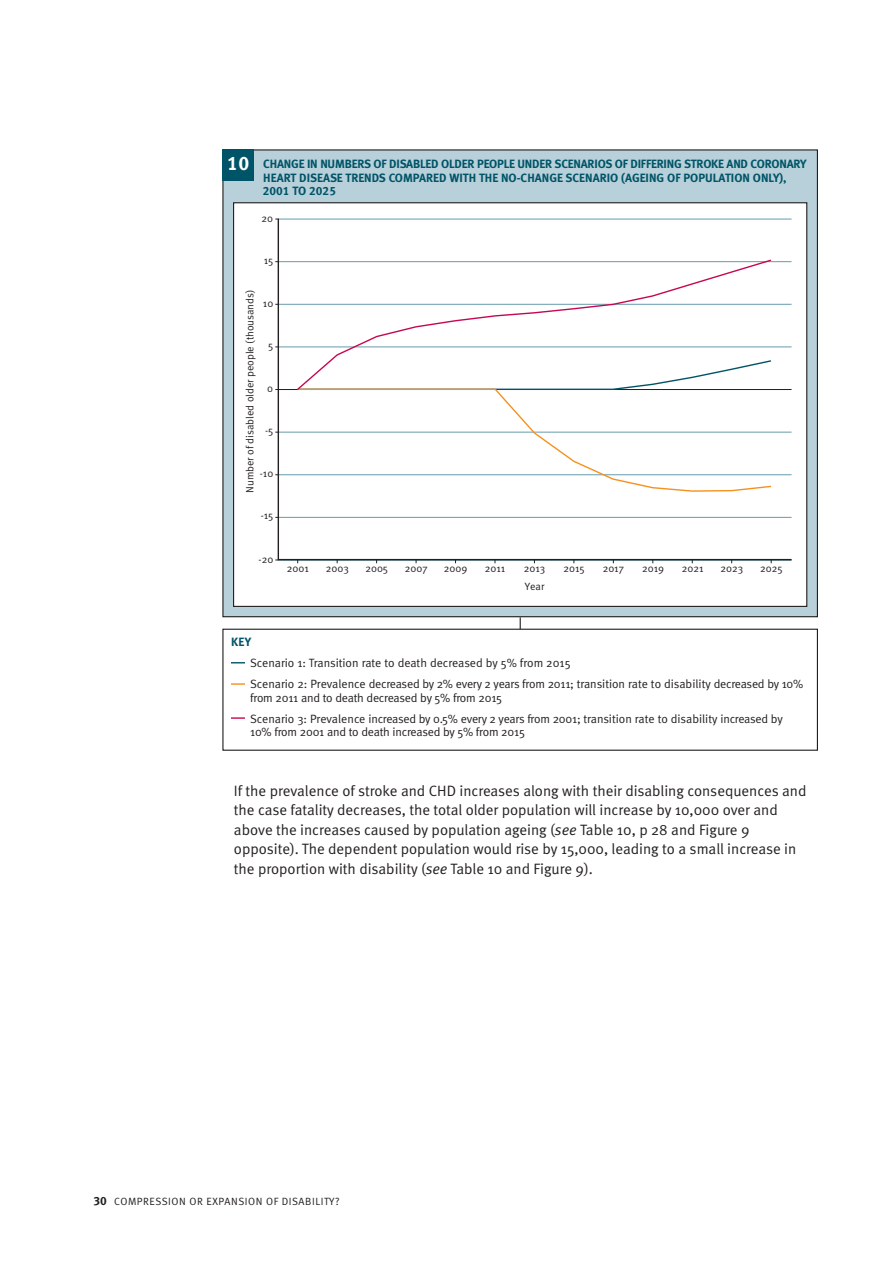
<style>
.page{position:relative;width:893px;height:1262px;background:#fff}
.page>*{position:absolute;margin:0;border:0;box-sizing:border-box;transform-origin:0 0}
.t1{font:19.5px "Meta Bold LF";color:#fff}
.t2{font:15px/19.5px "Meta Normal";color:#231f20}
.t3{font:12px/21px "Meta Normal";letter-spacing:-.015em;color:#231f20}
.t4{font:12px/13.5px "Meta Bold LF";letter-spacing:-.015em;color:#005467}
.t5{font:700 12px "Meta";color:#005467}
.t6{font:10.5px "Meta Normal";color:#231f20}
.t7{font:10.5px "Meta Normal LF";letter-spacing:.055em;color:#231f20}
.s1{font-style:italic}
.s2{font-family:"Meta Bold LF";font-size:12px}
</style>
<div class="page">
<div style="left:223px;top:150px;width:594px;height:466px;background:#b8d0da"></div>
<div style="left:222px;top:149px;width:32px;height:32px;background:#005467"></div>
<div style="left:233px;top:203px;width:573px;height:403px;background:#fff"></div>
<svg style="left:277px;top:218px;width:515px;height:343px"></svg>
<svg style="left:296px;top:391px;width:476px;height:101px"></svg>
<svg style="left:296px;top:258px;width:476px;height:133px"></svg>
<div style="left:222px;top:628px;width:596px;height:122px;border:1px solid #231f20"></div>
<svg style="left:519px;top:617px;width:1px;height:12px"></svg>
<svg style="left:232px;top:662px;width:13px;height:1px"></svg>
<svg style="left:232px;top:683px;width:13px;height:1px"></svg>
<svg style="left:232px;top:717px;width:13px;height:1px"></svg>
<h1 class="t1" style="left:227px;top:155px;width:24px">10</h1>
<p class="t4" style="left:263px;top:158px;width:545px">CHANGE IN NUMBERS OF DISABLED OLDER PEOPLE UNDER SCENARIOS OF DIFFERING STROKE AND CORONARY<br>HEART DISEASE TRENDS COMPARED WITH THE NO-CHANGE SCENARIO (AGEING OF POPULATION ONLY),<br>2001 TO 2025</p>
<p class="t6" style="left:261px;top:214px;width:13px">20</p>
<p class="t6" style="left:264px;top:257px;width:11px">15</p>
<p class="t6" style="left:263px;top:299px;width:12px">10</p>
<p class="t6" style="left:268px;top:342px;width:7px">5</p>
<p class="t6" style="left:267px;top:384px;width:7px">0</p>
<p class="t6" style="left:265px;top:427px;width:10px">-5</p>
<p class="t6" style="left:260px;top:470px;width:15px">-10</p>
<p class="t6" style="left:261px;top:512px;width:14px">-15</p>
<p class="t6" style="left:258px;top:555px;width:16px">-20</p>
<p class="t6" style="left:246px;top:493px;width:204px;rotate:-90deg">Number of disabled older people (thousands)</p>
<p class="t6" style="left:287px;top:564px;width:24px">2001</p>
<p class="t6" style="left:326px;top:564px;width:25px">2003</p>
<p class="t6" style="left:365px;top:564px;width:24px">2005</p>
<p class="t6" style="left:405px;top:564px;width:24px">2007</p>
<p class="t6" style="left:444px;top:564px;width:25px">2009</p>
<p class="t6" style="left:484px;top:564px;width:22px">2011</p>
<p class="t6" style="left:524px;top:564px;width:23px">2013</p>
<p class="t6" style="left:563px;top:564px;width:23px">2015</p>
<p class="t6" style="left:602px;top:564px;width:23px">2017</p>
<p class="t6" style="left:642px;top:564px;width:24px">2019</p>
<p class="t6" style="left:681px;top:564px;width:23px">2021</p>
<p class="t6" style="left:720px;top:564px;width:24px">2023</p>
<p class="t6" style="left:760px;top:564px;width:24px">2025</p>
<p class="t6" style="left:525px;top:582px;width:21px">Year</p>
<p class="t5" style="left:231px;top:637px;width:22px">KEY</p>
<p class="t3" style="left:250px;top:653px;width:554px">Scenario 1: Transition rate to death decreased by 5% from 2015<br>Scenario 2: Prevalence decreased by 2% every 2 years from 2011; transition rate to disability decreased by 10%</p>
<p class="t3" style="left:250px;top:688px;width:534px">from 2011 and to death decreased by 5% from 2015<br>Scenario 3: Prevalence increased by 0.5% every 2 years from 2001; transition rate to disability increased by</p>
<p class="t3" style="left:250px;top:722px;width:276px">10% from 2001 and to death increased by 5% from 2015</p>
<p class="t2" style="left:234px;top:781px;width:574px">If the prevalence of stroke and CHD increases along with their disabling consequences and the case fatality decreases, the total older population will increase by 10,000 over and above the increases caused by population ageing (<span class="s1">see</span> Table 10, p 28 and Figure 9 opposite). The dependent population would rise by 15,000, leading to a small increase in the proportion with disability (<span class="s1">see</span> Table 10 and Figure 9).</p>
<p class="t7" style="left:94px;top:1197px;width:247px"><span class="s2">30</span> COMPRESSION OR EXPANSION OF DISABILITY?</p>
</div>
